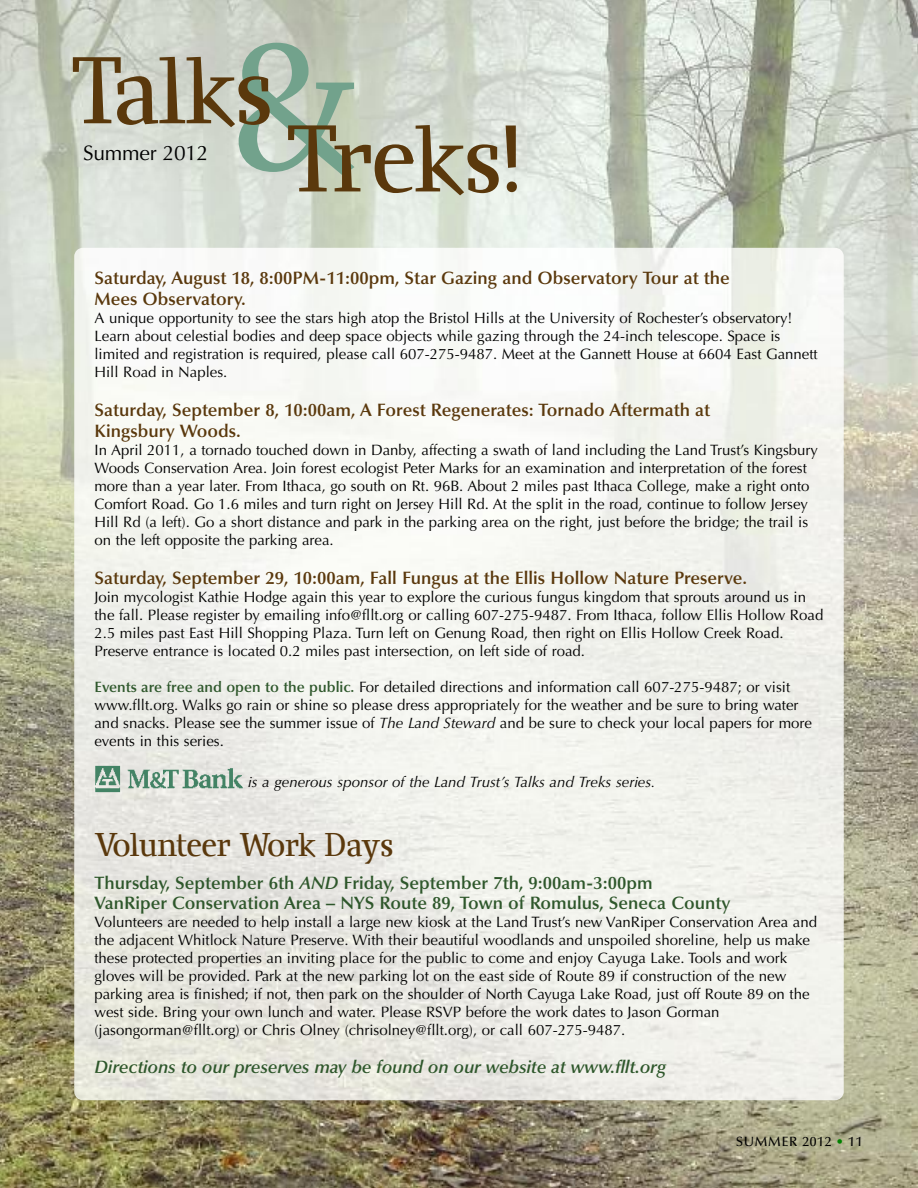
<style>
.page{position:relative;width:918px;height:1188px;background:#fff}
.page>*{position:absolute;margin:0;border:0;box-sizing:border-box;transform-origin:0 0}
.t1{font:189px "Keule Serif EF";color:#72a28c}
.t2{font:99px "Keule Serif EF";letter-spacing:-.015em;color:#5a380c}
.t3{font:34.5px "Keule Serif EF";letter-spacing:-.02em;color:#5a380c}
.t4{font:21px "Optima";letter-spacing:-.01em;color:#000}
.t5{font:600 18px/21px "Optima";color:#5a380c}
.t6{font:600 18px/19.5px "Optima";color:#2e572b}
.t7{font:italic 600 18px "Optima";letter-spacing:-.01em;color:#2e572b}
.t8{font:15px/18px "Optima";color:#000}
.t9{font:italic 15px "Optima";color:#000}
.t10{font:500 13.5px "Optima";letter-spacing:.05em;color:#000}
.s1{font-weight:600;color:#2e572b}
.s2{font-style:italic}
.s3{color:#008000}
</style>
<div class="page">
<img style="left:0;top:0;width:918px;height:1188px">
<img style="left:74px;top:248px;width:770px;height:852px">
<img style="left:93px;top:762px;width:151px;height:34px">
<h1 class="t1" style="left:229px;top:-6px;width:130px">&amp;<sup>s</sup></h1>
<h2 class="t2" style="left:70px;top:31px;width:166px">Talk</h2>
<h3 class="t4" style="left:83px;top:144px;width:127px">Summer 2012</h3>
<h2 class="t2" style="left:286px;top:99px;width:236px">Treks!</h2>
<p class="t5" style="left:94px;top:269px;width:637px">Saturday, August 18, 8:00PM-11:00pm, Star Gazing and Observatory Tour at the<br>Mees Observatory.</p>
<p class="t8" style="left:94px;top:310px;width:725px">A unique opportunity to see the stars high atop the Bristol Hills at the University of Rochester’s observatory!<br>Learn about celestial bodies and deep space objects while gazing through the 24-inch telescope. Space is limited and registration is required, please call 607-275-9487. Meet at the Gannett House at 6604 East Gannett Hill Road in Naples.</p>
<p class="t5" style="left:94px;top:401px;width:617px">Saturday, September 8, 10:00am, A Forest Regenerates: Tornado Aftermath at<br>Kingsbury Woods.</p>
<p class="t8" style="left:94px;top:442px;width:725px">In April 2011, a tornado touched down in Danby, affecting a swath of land including the Land Trust’s Kingsbury Woods Conservation Area. Join forest ecologist Peter Marks for an examination and interpretation of the forest more than a year later. From Ithaca, go south on Rt. 96B. About 2 miles past Ithaca College, make a right onto Comfort Road. Go 1.6 miles and turn right on Jersey Hill Rd. At the split in the road, continue to follow Jersey Hill Rd (a left). Go a short distance and park in the parking area on the right, just before the bridge; the trail is on the left opposite the parking area.</p>
<p class="t5" style="left:94px;top:569px;width:654px">Saturday, September 29, 10:00am, Fall Fungus at the Ellis Hollow Nature Preserve.</p>
<p class="t8" style="left:94px;top:589px;width:730px">Join mycologist Kathie Hodge again this year to explore the curious fungus kingdom that sprouts around us in the fall. Please register by emailing info@fllt.org or calling 607-275-9487. From Ithaca, follow Ellis Hollow Road 2.5 miles past East Hill Shopping Plaza. Turn left on Genung Road, then right on Ellis Hollow Creek Road.<br>Preserve entrance is located 0.2 miles past intersection, on left side of road.</p>
<p class="t8" style="left:94px;top:679px;width:719px"><span class="s1">Events are free and open to the public.</span> For detailed directions and information call 607-275-9487; or visit www.fllt.org. Walks go rain or shine so please dress appropriately for the weather and be sure to bring water and snacks. Please see the summer issue of <span class="s2">The Land Steward</span> and be sure to check your local papers for more events in this series.</p>
<p class="t9" style="left:248px;top:776px;width:409px">is a generous sponsor of the Land Trust’s Talks and Treks series.</p>
<h3 class="t3" style="left:94px;top:824px;width:300px">Volunteer Work Days</h3>
<p class="t6" style="left:94px;top:875px;width:638px">Thursday, September 6th <span class="s2">AND</span> Friday, September 7th, 9:00am-3:00pm<br>VanRiper Conservation Area – NYS Route 89, Town of Romulus, Seneca County</p>
<p class="t8" style="left:94px;top:914px;width:724px">Volunteers are needed to help install a large new kiosk at the Land Trust’s new VanRiper Conservation Area and the adjacent Whitlock Nature Preserve. With their beautiful woodlands and unspoiled shoreline, help us make these protected properties an inviting place for the public to come and enjoy Cayuga Lake. Tools and work gloves will be provided. Park at the new parking lot on the east side of Route 89 if construction of the new parking area is finished; if not, then park on the shoulder of North Cayuga Lake Road, just off Route 89 on the west side. Bring your own lunch and water. Please RSVP before the work dates to Jason Gorman (jasongorman@fllt.org) or Chris Olney (chrisolney@fllt.org), or call 607-275-9487.</p>
<p class="t7" style="left:94px;top:1060px;width:573px">Directions to our preserves may be found on our website at www.fllt.org</p>
<p class="t10" style="left:736px;top:1136px;width:128px">SUMMER 2012 <span class="s3">•</span> 11</p>
</div>
